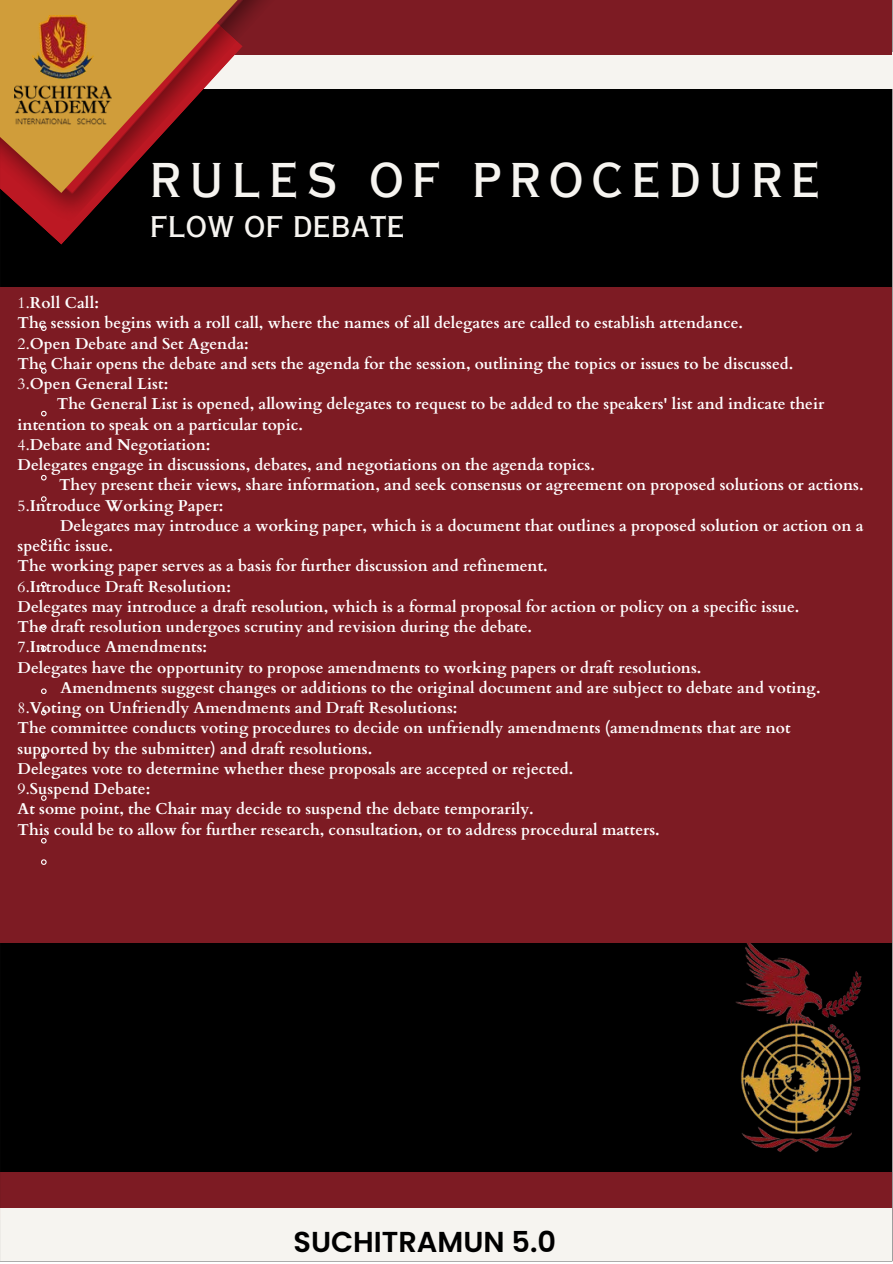
<style>
.page{position:relative;width:893px;height:1264px;background:#fff}
.page>*{position:absolute;margin:0;border:0;box-sizing:border-box;transform-origin:0 0}
.t1{font:46.35px "Copperplate Gothic LT Pro 30 AB";letter-spacing:.19em;color:#f6f4f0}
.t2{font:600 28.8px "Poppins";color:#000}
.t3{font:28.35px "Copperplate Gothic LT Pro 30 AB";letter-spacing:.025em;color:#f6f4f0}
.t4{font:700 15.75px "Cardo";color:#fff}
.s1{font-weight:400}
</style>
<div class="page">
<div style="left:0;top:0;width:892px;height:1261px;background:#000"></div>
<div style="left:44px;top:52px;width:848px;height:36px;background:#f6f4f0"></div>
<div style="left:0;top:1171px;width:892px;height:48px;background:#7d1b23"></div>
<div style="left:56px;top:0;width:836px;height:55px;background:#7d1b23"></div>
<div style="left:0;top:1208px;width:892px;height:54px;background:#f6f4f0"></div>
<svg style="left:44px;top:229px;width:32px;height:16px"></svg>
<img style="left:5px;top:0;width:270px;height:229px">
<svg style="left:0;top:0;width:237px;height:193px"></svg>
<img style="left:15px;top:15px;width:96px;height:110px">
<img style="left:727px;top:935px;width:151px;height:226px;border-radius:11px">
<div style="left:0;top:288px;width:891px;height:655px;background:#7d1b23"></div>
<svg style="left:41px;top:325px;width:6px;height:6px"></svg>
<svg style="left:41px;top:368px;width:6px;height:6px"></svg>
<svg style="left:41px;top:410px;width:6px;height:7px"></svg>
<svg style="left:41px;top:474px;width:6px;height:7px"></svg>
<svg style="left:41px;top:496px;width:6px;height:6px"></svg>
<svg style="left:41px;top:539px;width:6px;height:6px"></svg>
<svg style="left:41px;top:581px;width:6px;height:7px"></svg>
<svg style="left:41px;top:624px;width:6px;height:6px"></svg>
<svg style="left:41px;top:645px;width:6px;height:7px"></svg>
<svg style="left:41px;top:688px;width:6px;height:6px"></svg>
<svg style="left:41px;top:709px;width:6px;height:7px"></svg>
<svg style="left:41px;top:752px;width:6px;height:6px"></svg>
<svg style="left:41px;top:795px;width:6px;height:6px"></svg>
<svg style="left:41px;top:838px;width:6px;height:6px"></svg>
<svg style="left:41px;top:859px;width:6px;height:6px"></svg>
<p class="t1" style="left:150px;top:163px;width:671px">RULES OF PROCEDURE</p>
<p class="t3" style="left:150px;top:216px;width:255px">FLOW OF DEBATE</p>
<p class="t4" style="left:18px;top:292px;width:83px"><span class="s1">1.</span>Roll Call:</p>
<p class="t4" style="left:18px;top:313px;width:726px">The session begins with a roll call, where the names of all delegates are called to establish attendance.</p>
<p class="t4" style="left:18px;top:333px;width:232px"><span class="s1">2.</span>Open Debate and Set Agenda:</p>
<p class="t4" style="left:18px;top:353px;width:777px">The Chair opens the debate and sets the agenda for the session, outlining the topics or issues to be discussed.</p>
<p class="t4" style="left:18px;top:373px;width:152px"><span class="s1">3.</span>Open General List:</p>
<p class="t4" style="left:57px;top:394px;width:769px">The General List is opened, allowing delegates to request to be added to the speakers' list and indicate their</p>
<p class="t4" style="left:18px;top:414px;width:287px">intention to speak on a particular topic.</p>
<p class="t4" style="left:18px;top:434px;width:194px"><span class="s1">4.</span>Debate and Negotiation:</p>
<p class="t4" style="left:18px;top:454px;width:578px">Delegates engage in discussions, debates, and negotiations on the agenda topics.</p>
<p class="t4" style="left:59px;top:475px;width:805px">They present their views, share information, and seek consensus or agreement on proposed solutions or actions.</p>
<p class="t4" style="left:18px;top:495px;width:207px"><span class="s1">5.</span>Introduce Working Paper:</p>
<p class="t4" style="left:60px;top:515px;width:804px">Delegates may introduce a working paper, which is a document that outlines a proposed solution or action on a</p>
<p class="t4" style="left:18px;top:535px;width:97px">specific issue.</p>
<p class="t4" style="left:18px;top:556px;width:531px">The working paper serves as a basis for further discussion and refinement.</p>
<p class="t4" style="left:18px;top:576px;width:215px"><span class="s1">6.</span>Introduce Draft Resolution:</p>
<p class="t4" style="left:18px;top:596px;width:783px">Delegates may introduce a draft resolution, which is a formal proposal for action or policy on a specific issue.</p>
<p class="t4" style="left:18px;top:616px;width:516px">The draft resolution undergoes scrutiny and revision during the debate.</p>
<p class="t4" style="left:18px;top:636px;width:191px"><span class="s1">7.</span>Introduce Amendments:</p>
<p class="t4" style="left:18px;top:657px;width:685px">Delegates have the opportunity to propose amendments to working papers or draft resolutions.</p>
<p class="t4" style="left:60px;top:677px;width:761px">Amendments suggest changes or additions to the original document and are subject to debate and voting.</p>
<p class="t4" style="left:18px;top:697px;width:441px"><span class="s1">8.</span>Voting on Unfriendly Amendments and Draft Resolutions:</p>
<p class="t4" style="left:18px;top:717px;width:774px">The committee conducts voting procedures to decide on unfriendly amendments (amendments that are not</p>
<p class="t4" style="left:18px;top:738px;width:356px">supported by the submitter) and draft resolutions.</p>
<p class="t4" style="left:18px;top:758px;width:557px">Delegates vote to determine whether these proposals are accepted or rejected.</p>
<p class="t4" style="left:18px;top:778px;width:134px"><span class="s1">9.</span>Suspend Debate:</p>
<p class="t4" style="left:18px;top:798px;width:517px">At some point, the Chair may decide to suspend the debate temporarily.</p>
<p class="t4" style="left:18px;top:819px;width:643px">This could be to allow for further research, consultation, or to address procedural matters.</p>
<p class="t2" style="left:293px;top:1222px;width:264px">SUCHITRAMUN 5.0</p>
</div>
